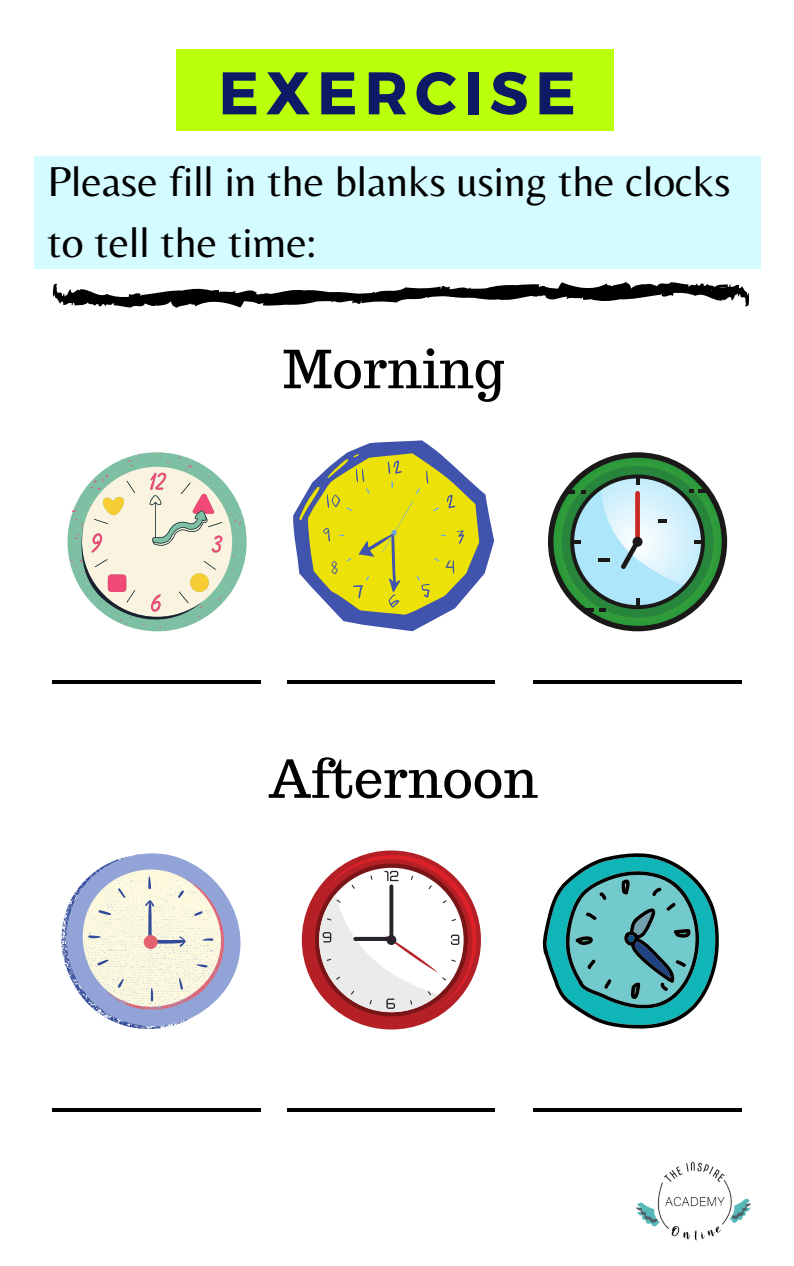
<style>
.page{position:relative;width:794px;height:1266px;background:#fff}
.page>*{position:absolute;margin:0;border:0;box-sizing:border-box;transform-origin:0 0}
.t1{font:700 60px "Montserrat";letter-spacing:.115em;color:#0d1b67}
.t2{font:52.35px "Trocchi";color:#000}
.t3{font:43.5px/60.8px "Belleza";color:#000}
</style>
<div class="page">
<div style="left:176px;top:49px;width:437px;height:81px;background:#bbff0a"></div>
<svg style="left:52px;top:282px;width:695px;height:26px"></svg>
<div style="left:34px;top:156px;width:726px;height:113px;background:#d4fbff"></div>
<svg style="left:301px;top:850px;width:179px;height:179px;background:#b1292e"></svg>
<svg style="left:319px;top:855px;width:157px;height:157px"></svg>
<svg style="left:386px;top:935px;width:10px;height:10px"></svg>
<svg style="left:389px;top:884px;width:4px;height:56px"></svg>
<hr style="left:353px;top:937px;width:37px;height:4px;background:#29242c;border-radius:2px">
<svg style="left:542px;top:853px;width:177px;height:176px"></svg>
<svg style="left:67px;top:452px;width:179px;height:179px"></svg>
<svg style="left:548px;top:452px;width:178px;height:179px"></svg>
<svg style="left:293px;top:440px;width:201px;height:191px"></svg>
<svg style="left:61px;top:853px;width:179px;height:176px"></svg>
<img style="left:636px;top:1162px;width:115px;height:79px">
<p class="t1" style="left:218px;top:54px;width:358px">EXERCISE</p>
<p class="t3" style="left:47px;top:151px;width:684px">Please fill in the blanks using the clocks to tell the time:</p>
<p class="t2" style="left:282px;top:335px;width:223px">Morning</p>
<p class="t2" style="left:53px;top:627px;width:689px">___________ ___________ ___________</p>
<p class="t2" style="left:268px;top:744px;width:271px">Afternoon</p>
<p class="t2" style="left:53px;top:1055px;width:689px">___________ ___________ ___________</p>
</div>
